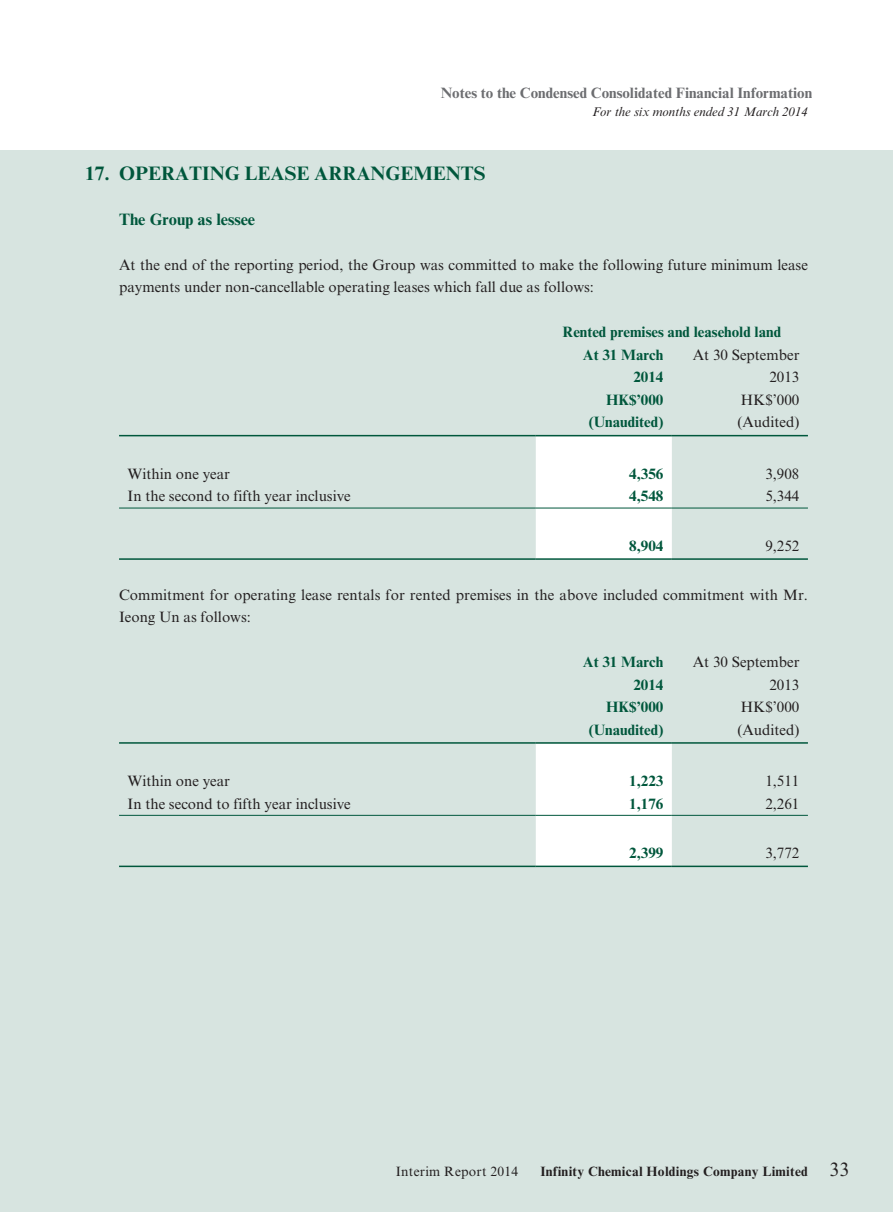
<style>
.page{position:relative;width:893px;height:1212px;background:#fff}
.page>*{position:absolute;margin:0;border:0;box-sizing:border-box;transform-origin:0 0}
.t1{font:700 19.5px "Times New Roman MT Std";color:#00573c}
.t2{font:700 16.5px "Times New Roman MT Std";color:#00573c}
.t3{font:15px/22.5px "Times New Roman MT Std";color:#231f20}
.t4{font:700 15px/22.5px "Times New Roman MT Std";color:#00573c;text-align:right}
.t5{font:700 15px "Times New Roman MT Std";color:#6c6d70}
.t6{font:700 13.5px "Times New Roman MT Std";letter-spacing:.02em;color:#231f20}
.t7{font:13.5px "Times New Roman MT Std";letter-spacing:.02em;color:#231f20}
.t8{font:italic 12.75px "Times New Roman MT Std";color:#231f20}
.s1{font-weight:400;font-size:19.5px}
</style>
<div class="page">
<div style="left:0;top:151px;width:893px;height:1061px;background:#d7e4e0"></div>
<div style="left:536px;top:436px;width:136px;height:122px;background:#fff"></div>
<hr style="left:119px;top:435px;width:417px;height:1px;background:#00573c">
<hr style="left:536px;top:435px;width:136px;height:1px;background:#00573c">
<hr style="left:672px;top:435px;width:136px;height:1px;background:#00573c">
<hr style="left:119px;top:508px;width:417px;height:1px;background:#00573c">
<hr style="left:536px;top:508px;width:136px;height:1px;background:#00573c">
<hr style="left:672px;top:508px;width:136px;height:1px;background:#00573c">
<hr style="left:119px;top:558px;width:417px;height:2px;background:#00573c">
<hr style="left:536px;top:558px;width:136px;height:2px;background:#00573c">
<hr style="left:672px;top:558px;width:136px;height:2px;background:#00573c">
<div style="left:536px;top:744px;width:136px;height:121px;background:#fff"></div>
<hr style="left:119px;top:742px;width:417px;height:2px;background:#00573c">
<hr style="left:536px;top:742px;width:136px;height:2px;background:#00573c">
<hr style="left:672px;top:742px;width:136px;height:2px;background:#00573c">
<hr style="left:119px;top:815px;width:417px;height:1px;background:#00573c">
<hr style="left:536px;top:815px;width:136px;height:1px;background:#00573c">
<hr style="left:672px;top:815px;width:136px;height:1px;background:#00573c">
<hr style="left:119px;top:865px;width:417px;height:2px;background:#00573c">
<hr style="left:536px;top:865px;width:136px;height:2px;background:#00573c">
<hr style="left:672px;top:865px;width:136px;height:2px;background:#00573c">
<p class="t5" style="left:441px;top:84px;width:373px">Notes to the Condensed Consolidated Financial Information</p>
<p class="t8" style="left:592px;top:104px;width:217px">For the six months ended 31 March 2014</p>
<h1 class="t1" style="left:85px;top:161px;width:402px">17. OPERATING LEASE ARRANGEMENTS</h1>
<p class="t2" style="left:119px;top:209px;width:138px">The Group as lessee</p>
<p class="t3" style="left:119px;top:254px;width:690px">At the end of the reporting period, the Group was committed to make the following future minimum lease payments under non-cancellable operating leases which fall due as follows:</p>
<p class="t4" style="left:562px;top:321px;width:220px">Rented premises and leasehold land</p>
<p class="t4" style="left:583px;top:343px;width:82px">At 31 March</p>
<p class="t4" style="left:633px;top:366px;width:31px">2014</p>
<p class="t3" style="left:693px;top:344px;width:108px;text-align:right">At 30 September<br>2013</p>
<p class="t4" style="left:606px;top:388px;width:59px">HK$’000</p>
<p class="t3" style="left:741px;top:389px;width:60px">HK$’000</p>
<p class="t4" style="left:589px;top:411px;width:76px">(Unaudited)</p>
<p class="t3" style="left:737px;top:411px;width:64px">(Audited)</p>
<p class="t3" style="left:128px;top:462px;width:104px">Within one year</p>
<p class="t4" style="left:629px;top:462px;width:36px">4,356</p>
<p class="t3" style="left:765px;top:462px;width:36px">3,908</p>
<p class="t3" style="left:128px;top:485px;width:225px">In the second to fifth year inclusive</p>
<p class="t4" style="left:629px;top:485px;width:36px">4,548</p>
<p class="t3" style="left:765px;top:485px;width:36px">5,344</p>
<p class="t4" style="left:629px;top:534px;width:36px">8,904</p>
<p class="t3" style="left:765px;top:534px;width:36px">9,252</p>
<p class="t3" style="left:119px;top:583px;width:690px">Commitment for operating lease rentals for rented premises in the above included commitment with Mr.<br>Ieong Un as follows:</p>
<p class="t4" style="left:583px;top:651px;width:82px">At 31 March<br>2014</p>
<p class="t3" style="left:693px;top:651px;width:108px;text-align:right">At 30 September<br>2013</p>
<p class="t4" style="left:606px;top:696px;width:59px">HK$’000</p>
<p class="t3" style="left:741px;top:696px;width:60px">HK$’000</p>
<p class="t4" style="left:589px;top:718px;width:76px">(Unaudited)</p>
<p class="t3" style="left:737px;top:718px;width:64px">(Audited)</p>
<p class="t3" style="left:128px;top:770px;width:104px">Within one year</p>
<p class="t4" style="left:629px;top:769px;width:36px">1,223</p>
<p class="t3" style="left:765px;top:770px;width:36px">1,511</p>
<p class="t3" style="left:128px;top:792px;width:225px">In the second to fifth year inclusive</p>
<p class="t4" style="left:629px;top:792px;width:36px">1,176</p>
<p class="t3" style="left:765px;top:792px;width:36px">2,261</p>
<p class="t4" style="left:629px;top:841px;width:36px">2,399</p>
<p class="t3" style="left:765px;top:842px;width:36px">3,772</p>
<p class="t7" style="left:396px;top:1163px;width:124px">Interim Report 2014</p>
<p class="t6" style="left:540px;top:1163px;width:310px">Infinity Chemical Holdings Company Limited <span class="s1">33</span></p>
</div>
